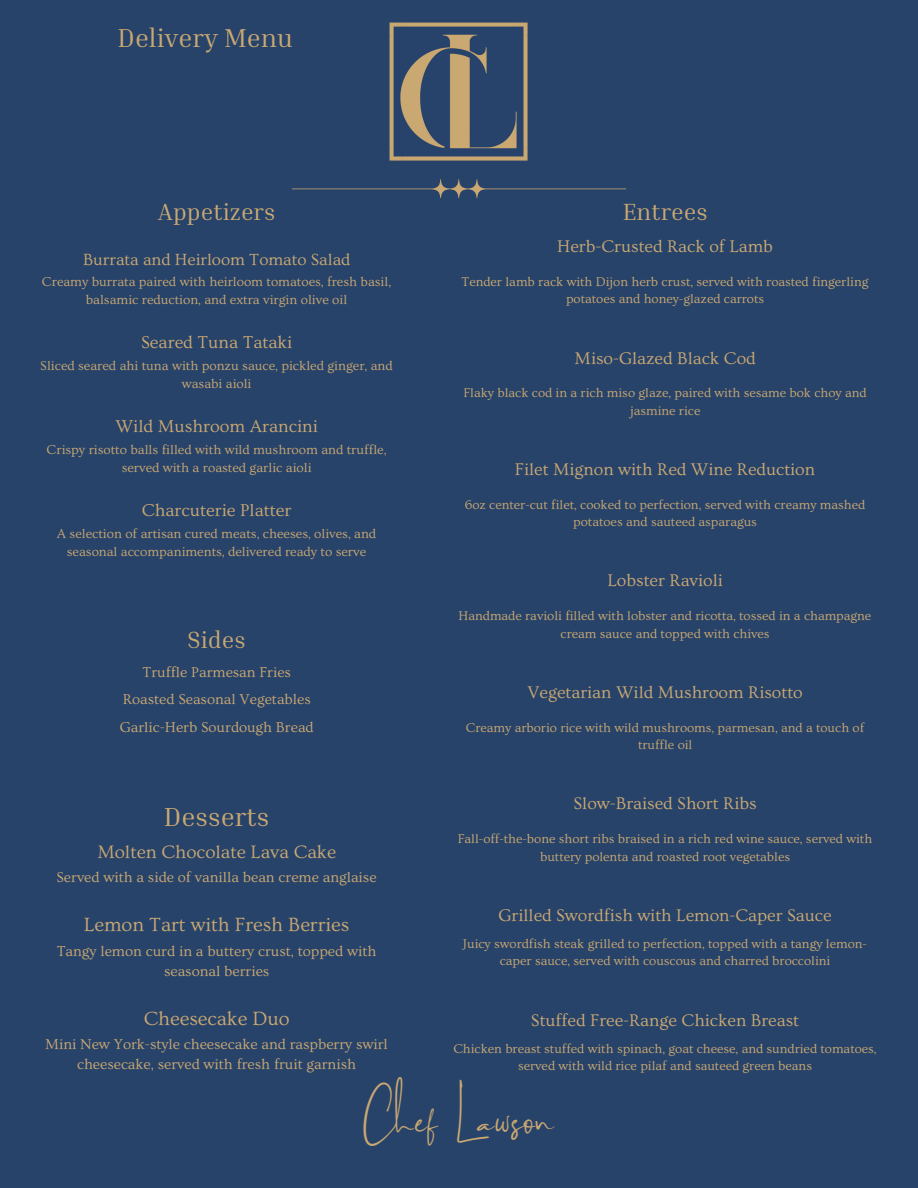
<style>
.page{position:relative;width:918px;height:1188px;background:#27436a}
.page>*{position:absolute;margin:0;border:0;box-sizing:border-box;transform-origin:0 0}
.t1{font:47.7px "Brilliant Signature 2";color:#caa872}
.t2{font:26.7px "Inria Serif";color:#caa872}
.t3{font:26.55px "Inria Serif";color:#caa872}
.t4{font:24px "Inria Serif";color:#caa872}
.t5{font:20.1px "Ovo";color:#caa872}
.t6{font:18.9px "Ovo";color:#caa872}
.t7{font:18px "Ovo";color:#caa872}
.t8{font:17.7px "Ovo";color:#caa872}
.t9{font:16.95px "Ovo";color:#caa872}
.t10{font:15px/20.1px "Ovo";color:#caa872;text-align:center}
.t11{font:13.5px/18px "Ovo";color:#caa872;text-align:center}
.t12{font:13.2px/17.7px "Ovo";color:#caa872;text-align:center}
</style>
<div class="page">
<img style="left:390px;top:22px;width:138px;height:139px">
<svg style="left:292px;top:179px;width:334px;height:19px"></svg>
<h4 class="t3" style="left:118px;top:21px;width:177px">Delivery Menu</h4>
<h4 class="t4" style="left:158px;top:197px;width:119px">Appetizers</h4>
<h2 class="t9" style="left:83px;top:250px;width:269px">Burrata and Heirloom Tomato Salad</h2>
<p class="t11" style="left:42px;top:273px;width:351px">Creamy burrata paired with heirloom tomatoes, fresh basil, balsamic reduction, and extra virgin olive oil</p>
<p class="t7" style="left:141px;top:332px;width:153px">Seared Tuna Tataki</p>
<h2 class="t11" style="left:40px;top:357px;width:354px">Sliced seared ahi tuna with ponzu sauce, pickled ginger, and wasabi aioli</h2>
<h4 class="t7" style="left:115px;top:416px;width:204px">Wild Mushroom Arancini</h4>
<p class="t11" style="left:47px;top:441px;width:341px">Crispy risotto balls filled with wild mushroom and truffle, served with a roasted garlic aioli</p>
<h4 class="t7" style="left:142px;top:500px;width:151px">Charcuterie Platter</h4>
<p class="t11" style="left:57px;top:525px;width:321px">A selection of artisan cured meats, cheeses, olives, and seasonal accompaniments, delivered ready to serve</p>
<h4 class="t4" style="left:188px;top:625px;width:60px">Sides</h4>
<h4 class="t10" style="left:143px;top:663px;width:150px">Truffle Parmesan Fries</h4>
<p class="t10" style="left:123px;top:689px;width:190px">Roasted Seasonal Vegetables</p>
<p class="t10" style="left:120px;top:717px;width:195px">Garlic-Herb Sourdough Bread</p>
<h5 class="t2" style="left:164px;top:800px;width:107px">Desserts</h5>
<h2 class="t6" style="left:97px;top:842px;width:240px">Molten Chocolate Lava Cake</h2>
<h3 class="t10" style="left:57px;top:867px;width:322px">Served with a side of vanilla bean creme anglaise</h3>
<h5 class="t5" style="left:84px;top:913px;width:267px">Lemon Tart with Fresh Berries</h5>
<h3 class="t10" style="left:57px;top:941px;width:321px">Tangy lemon curd in a buttery crust, topped with seasonal berries</h3>
<h3 class="t5" style="left:144px;top:1007px;width:147px">Cheesecake Duo</h3>
<h5 class="t10" style="left:45px;top:1035px;width:344px">Mini New York-style cheesecake and raspberry swirl cheesecake, served with fresh fruit garnish</h5>
<p class="t4" style="left:623px;top:197px;width:87px">Entrees</p>
<h4 class="t8" style="left:557px;top:237px;width:217px">Herb-Crusted Rack of Lamb</h4>
<p class="t12" style="left:462px;top:273px;width:408px">Tender lamb rack with Dijon herb crust, served with roasted fingerling potatoes and honey-glazed carrots</p>
<h2 class="t8" style="left:575px;top:348px;width:183px">Miso-Glazed Black Cod</h2>
<h4 class="t12" style="left:463px;top:384px;width:405px">Flaky black cod in a rich miso glaze, paired with sesame bok choy and jasmine rice</h4>
<p class="t8" style="left:515px;top:460px;width:302px">Filet Mignon with Red Wine Reduction</p>
<h4 class="t12" style="left:465px;top:496px;width:402px">6oz center-cut filet, cooked to perfection, served with creamy mashed potatoes and sauteed asparagus</h4>
<p class="t8" style="left:607px;top:571px;width:117px">Lobster Ravioli</p>
<h4 class="t12" style="left:459px;top:607px;width:414px">Handmade ravioli filled with lobster and ricotta, tossed in a champagne cream sauce and topped with chives</h4>
<h2 class="t8" style="left:527px;top:683px;width:277px">Vegetarian Wild Mushroom Risotto</h2>
<h5 class="t12" style="left:466px;top:719px;width:400px">Creamy arborio rice with wild mushrooms, parmesan, and a touch of truffle oil</h5>
<h5 class="t8" style="left:574px;top:794px;width:185px">Slow-Braised Short Ribs</h5>
<h5 class="t12" style="left:458px;top:830px;width:416px">Fall-off-the-bone short ribs braised in a rich red wine sauce, served with buttery polenta and roasted root vegetables</h5>
<h4 class="t8" style="left:499px;top:906px;width:334px">Grilled Swordfish with Lemon-Caper Sauce</h4>
<p class="t12" style="left:463px;top:935px;width:406px">Juicy swordfish steak grilled to perfection, topped with a tangy lemon&shy;caper sauce, served with couscous and charred broccolini</p>
<h4 class="t8" style="left:531px;top:1010px;width:270px">Stuffed Free-Range Chicken Breast</h4>
<p class="t12" style="left:453px;top:1040px;width:425px">Chicken breast stuffed with spinach, goat cheese, and sundried tomatoes, served with wild rice pilaf and sauteed green beans</p>
<p class="t1" style="left:363px;top:1096px;width:194px">Chef Lawson</p>
</div>
